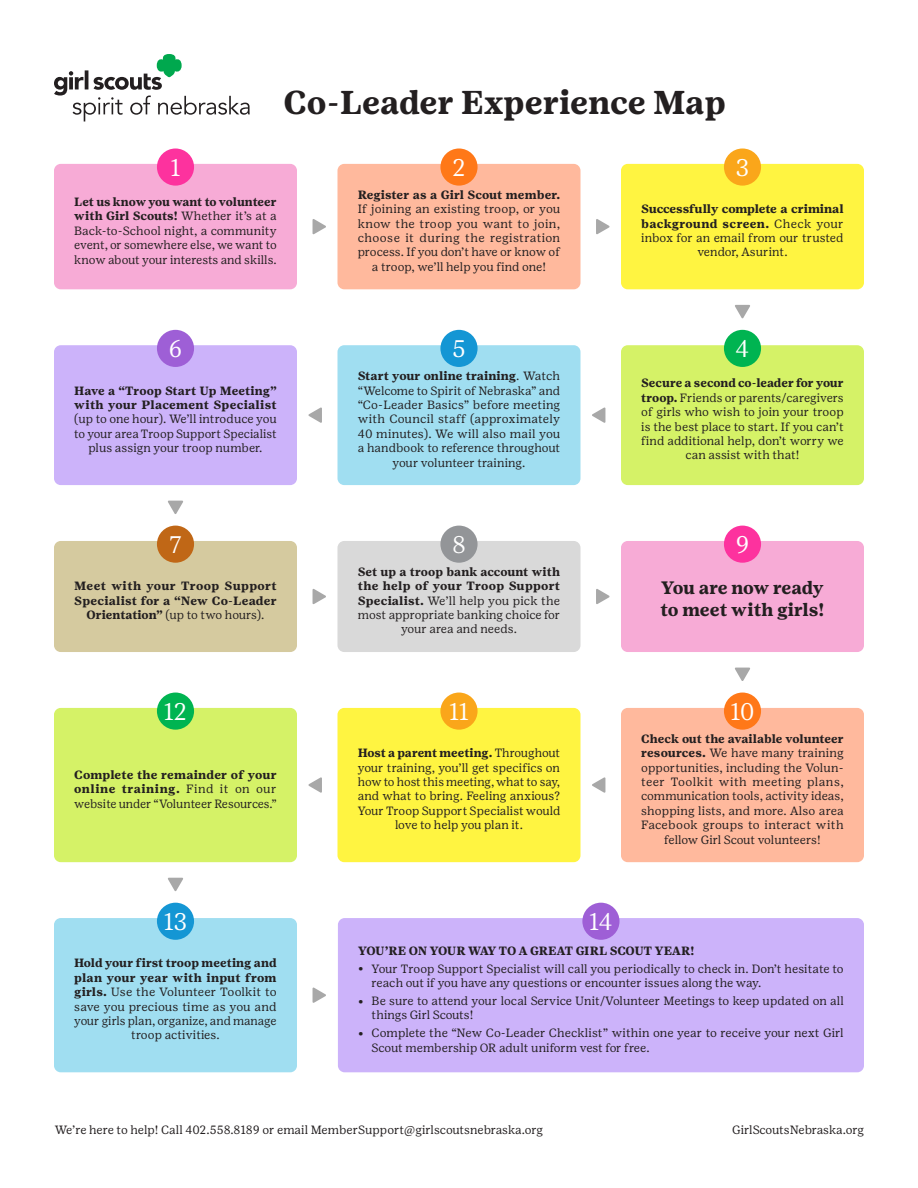
<style>
.page{position:relative;width:918px;height:1188px;background:#fff}
.page>*{position:absolute;margin:0;border:0;box-sizing:border-box;transform-origin:0 0}
.t1{font:700 33px "Girl Scout Text";color:#231f20}
.t2{font:300 24px "Girl Scout Display";letter-spacing:.01em;color:#fff}
.t3{font:700 18px/21.6px "Girl Scout Text";letter-spacing:-.01em;color:#231f20}
.t4{font:12px/14.4px "Girl Scout Text";letter-spacing:.005em;color:#231f20;text-align:center}
.t5{font:700 12px/14.4px "Girl Scout Text";letter-spacing:.005em;color:#231f20;text-align:center}
.t6{font:700 12px "Girl Scout Text";letter-spacing:-.015em;color:#231f20}
.t7{font:12px "Girl Scout Text";letter-spacing:-.015em;color:#231f20}
.s1{font-weight:700}
.s2{font-weight:400}
</style>
<div class="page">
<div style="left:54px;top:164px;width:243px;height:125px;background:#f7abd6;border-radius:7px"></div>
<svg style="left:54px;top:54px;width:196px;height:67px"></svg>
<svg style="left:313px;top:219px;width:13px;height:16px"></svg>
<div style="left:338px;top:164px;width:242px;height:125px;background:#ffb99d;border-radius:7px"></div>
<div style="left:621px;top:164px;width:243px;height:125px;background:#fff441;border-radius:7px"></div>
<div style="left:157px;top:149px;width:37px;height:37px;background:#fd329e;border-radius:50%"></div>
<svg style="left:596px;top:219px;width:14px;height:16px"></svg>
<svg style="left:735px;top:305px;width:15px;height:14px"></svg>
<svg style="left:168px;top:501px;width:15px;height:13px"></svg>
<div style="left:621px;top:345px;width:243px;height:140px;background:#d5f267;border-radius:7px"></div>
<div style="left:338px;top:345px;width:242px;height:140px;background:#a0def1;border-radius:7px"></div>
<svg style="left:592px;top:777px;width:13px;height:16px"></svg>
<div style="left:54px;top:345px;width:243px;height:140px;background:#ccb3fa;border-radius:7px"></div>
<svg style="left:308px;top:407px;width:14px;height:16px"></svg>
<div style="left:54px;top:541px;width:243px;height:111px;background:#d5ca9f;border-radius:7px"></div>
<div style="left:338px;top:541px;width:242px;height:111px;background:#d9d9d9;border-radius:7px"></div>
<div style="left:621px;top:541px;width:243px;height:111px;background:#f7abd6;border-radius:7px"></div>
<svg style="left:735px;top:668px;width:15px;height:13px"></svg>
<div style="left:621px;top:708px;width:243px;height:154px;background:#ffb99d;border-radius:7px"></div>
<svg style="left:313px;top:589px;width:13px;height:15px"></svg>
<div style="left:338px;top:708px;width:242px;height:154px;background:#fff441;border-radius:7px"></div>
<svg style="left:308px;top:777px;width:14px;height:16px"></svg>
<div style="left:54px;top:708px;width:243px;height:154px;background:#d5f267;border-radius:7px"></div>
<svg style="left:168px;top:878px;width:15px;height:13px"></svg>
<div style="left:54px;top:918px;width:243px;height:154px;background:#a0def1;border-radius:7px"></div>
<div style="left:440px;top:149px;width:38px;height:37px;background:#ff7818;border-radius:50%"></div>
<div style="left:724px;top:149px;width:37px;height:37px;background:#faa61a;border-radius:50%"></div>
<div style="left:724px;top:330px;width:37px;height:37px;background:#00b451;border-radius:50%"></div>
<div style="left:440px;top:330px;width:38px;height:37px;background:#1496d4;border-radius:50%"></div>
<div style="left:157px;top:330px;width:37px;height:37px;background:#9e5fd6;border-radius:50%"></div>
<svg style="left:592px;top:407px;width:13px;height:16px"></svg>
<div style="left:157px;top:526px;width:37px;height:37px;background:#c06716;border-radius:50%"></div>
<div style="left:440px;top:526px;width:38px;height:37px;background:#939598;border-radius:50%"></div>
<div style="left:724px;top:526px;width:37px;height:37px;background:#fd329e;border-radius:50%"></div>
<svg style="left:596px;top:589px;width:14px;height:15px"></svg>
<div style="left:724px;top:693px;width:37px;height:37px;background:#ff7818;border-radius:50%"></div>
<div style="left:440px;top:693px;width:38px;height:37px;background:#faa61a;border-radius:50%"></div>
<div style="left:157px;top:693px;width:37px;height:37px;background:#00b451;border-radius:50%"></div>
<div style="left:157px;top:903px;width:37px;height:37px;background:#1496d4;border-radius:50%"></div>
<div style="left:338px;top:918px;width:526px;height:154px;background:#ccb3fa;border-radius:7px"></div>
<div style="left:582px;top:903px;width:38px;height:37px;background:#9e5fd6;border-radius:50%"></div>
<svg style="left:313px;top:987px;width:13px;height:16px"></svg>
<p class="t1" style="left:284px;top:84px;width:444px">Co-Leader Experience Map</p>
<p class="t2" style="left:171px;top:154px;width:11px">1</p>
<p class="t4" style="left:74px;top:195px;width:204px;text-align:justify"><span class="s1">Let us know you want to volunteer with Girl Scouts!</span> Whether it’s at a Back-to-School night, a community event, or somewhere else, we want to know about your interests and skills.</p>
<p class="t2" style="left:453px;top:154px;width:14px">2</p>
<p class="t2" style="left:736px;top:154px;width:15px">3</p>
<p class="t4" style="left:358px;top:187px;width:204px"><span class="s1">Register as a Girl Scout member.<br></span>If joining an existing troop, or you know the troop you want to join, choose it during the registration process. If you don’t have or know of a troop, we’ll help you find one!</p>
<p class="t4" style="left:641px;top:202px;width:204px"><span class="s1">Successfully complete a criminal background screen.</span> Check your inbox for an email from our trusted vendor, Asurint.</p>
<p class="t2" style="left:169px;top:335px;width:15px">6</p>
<p class="t2" style="left:452px;top:335px;width:15px">5</p>
<p class="t2" style="left:736px;top:335px;width:15px">4</p>
<p class="t4" style="left:74px;top:383px;width:204px"><span class="s1">Have a “Troop Start Up Meeting” with your Placement Specialist </span>(up to one hour). We’ll introduce you to your area Troop Support Specialist plus assign your troop number.</p>
<p class="t4" style="left:358px;top:369px;width:204px"><span class="s1">Start your online training</span>. Watch “Welcome to Spirit of Nebraska” and “Co-Leader Basics” before meeting with Council staff (approximately 40 minutes). We will also mail you a handbook to reference throughout your volunteer training.</p>
<p class="t4" style="left:641px;top:376px;width:204px"><span class="s1">Secure a second co-leader for your troop.</span> Friends or parents/caregivers of girls who wish to join your troop is the best place to start. If you can’t find additional help, don’t worry we can assist with that!</p>
<p class="t2" style="left:169px;top:531px;width:14px">7</p>
<p class="t2" style="left:452px;top:531px;width:15px">8</p>
<p class="t2" style="left:736px;top:531px;width:15px">9</p>
<p class="t5" style="left:74px;top:579px;width:204px">Meet with your Troop Support<br>Specialist for a “New Co-Leader<br>Orientation” <span class="s2">(up to two hours).</span></p>
<p class="t4" style="left:358px;top:565px;width:204px"><span class="s1">Set up a troop bank account with the help of your Troop Support<br>Specialist.</span> We’ll help you pick the most appropriate banking choice for your area and needs.</p>
<p class="t3" style="left:661px;top:577px;width:165px">You are now ready to meet with girls!</p>
<p class="t2" style="left:164px;top:698px;width:24px">12</p>
<p class="t2" style="left:449px;top:698px;width:21px">11</p>
<p class="t2" style="left:731px;top:698px;width:25px">10</p>
<p class="t4" style="left:74px;top:767px;width:204px;text-align:justify"><span class="s1">Complete the remainder of your online training.</span> Find it on our website under “Volunteer Resources.”</p>
<p class="t2" style="left:164px;top:908px;width:24px">13</p>
<p class="t4" style="left:74px;top:956px;width:204px"><span class="s1">Hold your first troop meeting and plan your year with input from girls.</span> Use the Volunteer Toolkit to save you precious time as you and your girls plan, organize, and manage troop activities.</p>
<p class="t4" style="left:358px;top:746px;width:204px"><span class="s1">Host a parent meeting.</span> Throughout your training, you’ll get specifics on how to host this meeting, what to say, and what to bring. Feeling anxious?<br>Your Troop Support Specialist would love to help you plan it.</p>
<p class="t2" style="left:589px;top:908px;width:24px">14</p>
<p class="t4" style="left:641px;top:731px;width:204px"><span class="s1">Check out the available volunteer resources.</span> We have many training opportunities, including the Volun&shy;teer Toolkit with meeting plans, communication tools, activity ideas, shopping lists, and more. Also area Facebook groups to interact with fellow Girl Scout volunteers!</p>
<p class="t6" style="left:358px;top:944px;width:338px">YOU’RE ON YOUR WAY TO A GREAT GIRL SCOUT YEAR!</p>
<p class="t4" style="left:372px;top:962px;width:474px;text-align:left;text-indent:-14px"><span class="s1">•</span> Your Troop Support Specialist will call you periodically to check in. Don’t hesitate to reach out if you have any questions or encounter issues along the way.</p>
<p class="t4" style="left:372px;top:994px;width:474px;text-align:left;text-indent:-14px"><span class="s1">•</span> Be sure to attend your local Service Unit/Volunteer Meetings to keep updated on all things Girl Scouts!</p>
<p class="t4" style="left:372px;top:1026px;width:474px;text-align:left;text-indent:-14px"><span class="s1">•</span> Complete the “New Co-Leader Checklist” within one year to receive your next Girl<br>Scout membership OR adult uniform vest for free.</p>
<p class="t4" style="left:55px;top:1123px;width:490px">We’re here to help! Call 402.558.8189 or email MemberSupport@girlscoutsnebraska.org</p>
<p class="t7" style="left:732px;top:1123px;width:133px">GirlScoutsNebraska.org</p>
</div>
